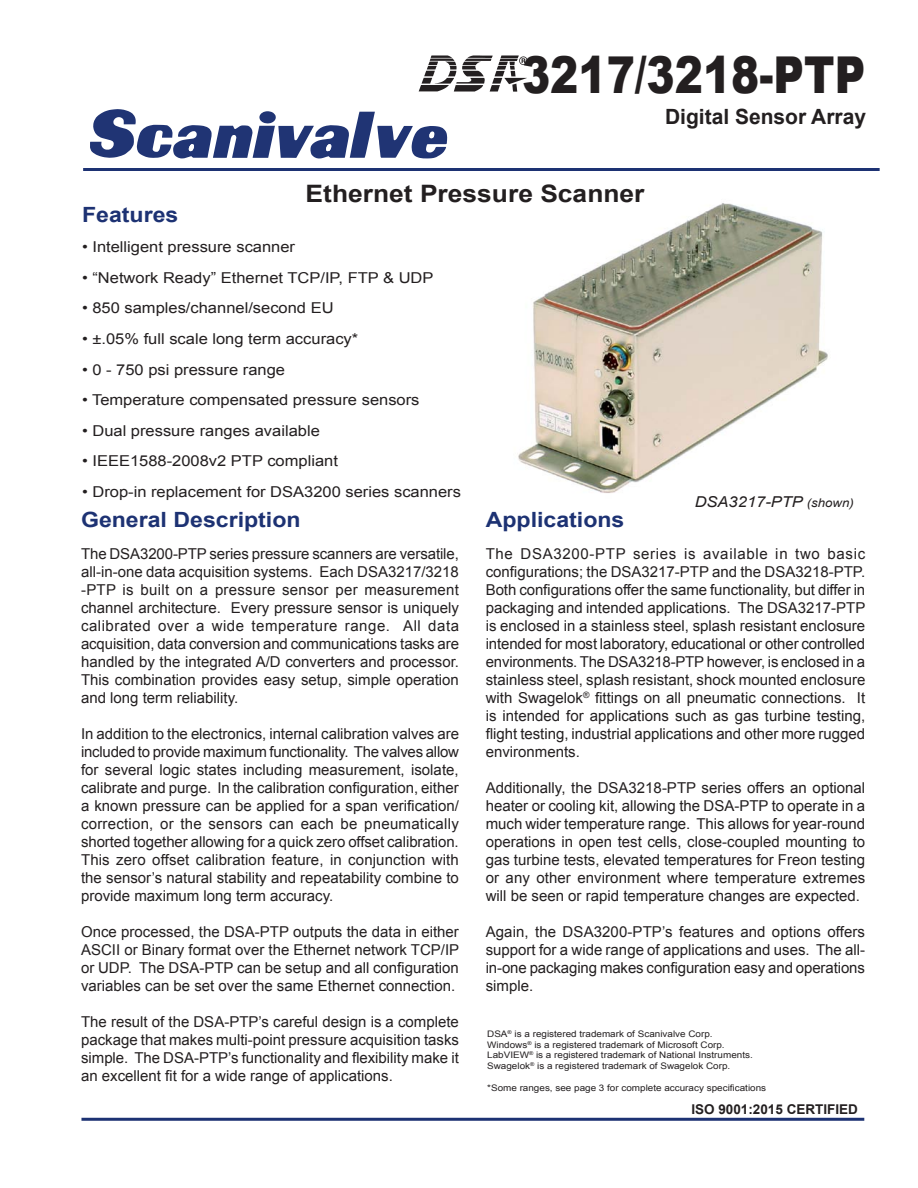
<style>
.page{position:relative;width:918px;height:1188px;background:#fff}
.page>*{position:absolute;margin:0;border:0;box-sizing:border-box;transform-origin:0 0}
.t1{font:900 50.85px "Arial";color:#231f20;scale:.83 1}
.t2{font:700 24px "Arial";color:#231f20;scale:1.1 1}
.Heading1{font:700 21px "Arial";color:#1d3273;scale:1.1 1}
.t3{font:700 21px "Arial";color:#231f20}
.Body_text{font:15px/18px "Arial";color:#231f20;text-align:justify}
.Body_text-2{font:15px "Arial";color:#231f20;scale:1.1 1}
.t4{font:italic 15px "Arial";color:#231f20;scale:1.1 1}
.t5{font:700 13.5px "Arial";color:#231f20}
.t6{font:9px/10.8px "Arial";color:#231f20;scale:1.1 1}
.s1{font-size:12px}
</style>
<div class="page">
<hr style="left:83px;top:168px;width:797px;height:3px;background:#1d3273">
<hr style="left:81px;top:1118px;width:783px;height:3px;background:#1d3273">
<img style="left:419px;top:55px;width:108px;height:36px">
<img style="left:518px;top:203px;width:310px;height:290px">
<svg style="left:90px;top:109px;width:358px;height:50px"></svg>
<p class="t1" style="left:522px;top:38px;width:415px">3217/3218-PTP</p>
<p class="t3" style="left:665px;top:102px;width:203px">Digital Sensor Array</p>
<p class="t2" style="left:306px;top:177px;width:310px">Ethernet Pressure Scanner</p>
<p class="Heading1" style="left:82px;top:200px;width:89px">Features</p>
<p class="Body_text-2" style="left:82px;top:237px;width:195px">• Intelligent pressure scanner</p>
<p class="Body_text-2" style="left:82px;top:268px;width:321px">• “Network Ready” Ethernet TCP/IP, FTP &amp; UDP</p>
<p class="Body_text-2" style="left:82px;top:298px;width:230px">• 850 samples/channel/second EU</p>
<p class="Body_text-2" style="left:82px;top:329px;width:253px">• ±.05% full scale long term accuracy*</p>
<p class="Body_text-2" style="left:82px;top:359px;width:186px">• 0 - 750 psi pressure range</p>
<p class="Body_text-2" style="left:82px;top:390px;width:308px">• Temperature compensated pressure sensors</p>
<p class="Body_text-2" style="left:82px;top:421px;width:218px">• Dual pressure ranges available</p>
<p class="Body_text-2" style="left:82px;top:451px;width:234px">• IEEE1588-2008v2 PTP compliant</p>
<p class="Body_text-2" style="left:82px;top:482px;width:346px">• Drop-in replacement for DSA3200 series scanners</p>
<p class="t4" style="left:695px;top:492px;width:146px">DSA3217-PTP <span class="s1">(shown)</span></p>
<p class="Heading1" style="left:81px;top:505px;width:201px">General Description</p>
<p class="Body_text" style="left:81px;top:545px;width:379px">The DSA3200-PTP series pressure scanners are versatile, all-in-one data acquisition systems. Each DSA3217/3218 -PTP is built on a pressure sensor per measurement channel architecture. Every pressure sensor is uniquely calibrated over a wide temperature range. All data acquisition, data conversion and communications tasks are handled by the integrated A/D converters and processor.<br>This combination provides easy setup, simple operation and long term reliability.</p>
<p class="Body_text" style="left:81px;top:725px;width:380px">In addition to the electronics, internal calibration valves are included to provide maximum functionality. The valves allow for several logic states including measurement, isolate, calibrate and purge. In the calibration configuration, either a known pressure can be applied for a span verification/ correction, or the sensors can each be pneumatically shorted together allowing for a quick zero offset calibration.<br>This zero offset calibration feature, in conjunction with the sensor’s natural stability and repeatability combine to provide maximum long term accuracy.</p>
<p class="Body_text" style="left:81px;top:923px;width:380px">Once processed, the DSA-PTP outputs the data in either ASCII or Binary format over the Ethernet network TCP/IP or UDP. The DSA-PTP can be setup and all configuration variables can be set over the same Ethernet connection.</p>
<p class="Body_text" style="left:81px;top:1013px;width:380px">The result of the DSA-PTP’s careful design is a complete package that makes multi-point pressure acquisition tasks simple. The DSA-PTP’s functionality and flexibility make it an excellent fit for a wide range of applications.</p>
<p class="Heading1" style="left:486px;top:505px;width:128px">Applications</p>
<p class="Body_text" style="left:486px;top:545px;width:381px">The DSA3200-PTP series is available in two basic configurations; the DSA3217-PTP and the DSA3218-PTP.<br>Both configurations offer the same functionality, but differ in packaging and intended applications. The DSA3217-PTP is enclosed in a stainless steel, splash resistant enclosure intended for most laboratory, educational or other controlled environments. The DSA3218-PTP however, is enclosed in a stainless steel, splash resistant, shock mounted enclosure with Swagelok<sup>®</sup> fittings on all pneumatic connections. It is intended for applications such as gas turbine testing, flight testing, industrial applications and other more rugged environments.</p>
<p class="Body_text" style="left:486px;top:779px;width:381px">Additionally, the DSA3218-PTP series offers an optional heater or cooling kit, allowing the DSA-PTP to operate in a much wider temperature range. This allows for year-round operations in open test cells, close-coupled mounting to gas turbine tests, elevated temperatures for Freon testing or any other environment where temperature extremes will be seen or rapid temperature changes are expected.</p>
<p class="Body_text" style="left:486px;top:923px;width:381px">Again, the DSA3200-PTP’s features and options offers support for a wide range of applications and uses. The all&shy;in-one packaging makes configuration easy and operations simple.</p>
<p class="t6" style="left:487px;top:1028px;width:206px">DSA<sup>®</sup> is a registered trademark of Scanivalve Corp.</p>
<p class="t6" style="left:487px;top:1039px;width:217px">Windows<sup>®</sup> is a registered trademark of Microsoft Corp.</p>
<p class="t6" style="left:487px;top:1050px;width:243px">LabVIEW<sup>®</sup> is a registered trademark of National Instruments.<br>Swagelok<sup>®</sup> is a registered trademark of Swagelok Corp.</p>
<p class="t6" style="left:487px;top:1082px;width:255px">*Some ranges, see page 3 for complete accuracy specifications</p>
<p class="t5" style="left:691px;top:1100px;width:168px">ISO 9001:2015 CERTIFIED</p>
</div>
